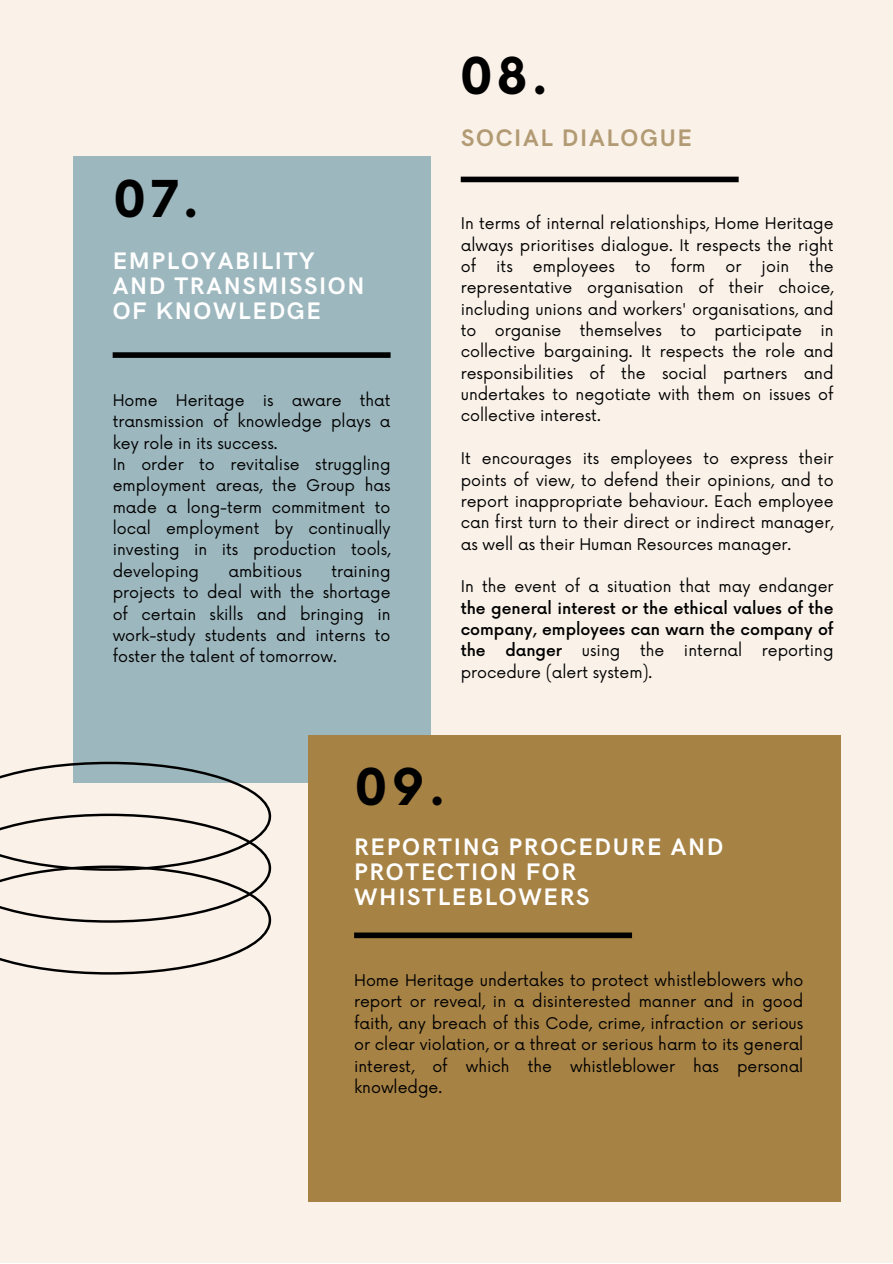
<style>
.page{position:relative;width:893px;height:1264px;background:#fff}
.page>*{position:absolute;margin:0;border:0;box-sizing:border-box;transform-origin:0 0}
.t1{font:700 49.5px "Now";color:#000}
.t2{font:700 24px/24.8px "HK Grotesk";letter-spacing:.07em;color:#fff}
.t3{font:700 24px "HK Grotesk";letter-spacing:.07em;color:#b29b74}
.t4{font:15.75px/21.3px "Now";color:#000;text-align:justify}
.t5{font:500 15.75px/21.3px "Now";color:#000;text-align:justify}
.s1{font-weight:400}
</style>
<div class="page">
<div style="left:0;top:0;width:892px;height:1262px;background:#faf2e9"></div>
<div style="left:73px;top:156px;width:357px;height:627px;background:#9db7be"></div>
<div style="left:308px;top:735px;width:532px;height:466px;background:#a68245"></div>
<div style="left:113px;top:352px;width:277px;height:6px;background:#000"></div>
<div style="left:460px;top:177px;width:278px;height:5px;background:#000"></div>
<svg style="left:0;top:761px;width:271px;height:213px"></svg>
<div style="left:354px;top:932px;width:278px;height:6px;background:#000"></div>
<p class="t1" style="left:459px;top:49px;width:90px">08.</p>
<p class="t1" style="left:113px;top:173px;width:88px">07.</p>
<p class="t2" style="left:113px;top:250px;width:253px">EMPLOYABILITY<br>AND TRANSMISSION<br>OF KNOWLEDGE</p>
<p class="t4" style="left:113px;top:390px;width:279px">Home Heritage is aware that transmission of knowledge plays a key role in its success.</p>
<p class="t4" style="left:113px;top:454px;width:279px">In order to revitalise struggling employment areas, the Group has made a long-term commitment to local employment by continually investing in its production tools, developing</p>
<p class="t4" style="left:228px;top:561px;width:75px">ambitious</p>
<p class="t4" style="left:113px;top:561px;width:279px;text-indent:219px">training projects to deal with the shortage of certain skills and bringing in work-study students and interns to foster the talent of tomorrow.</p>
<p class="t3" style="left:461px;top:124px;width:232px">SOCIAL DIALOGUE</p>
<p class="t4" style="left:460px;top:213px;width:374px">In terms of internal relationships, Home Heritage always prioritises dialogue. It respects the right of</p>
<p class="t4" style="left:460px;top:256px;width:374px;text-indent:348px">the representative organisation of their choice, including unions and workers' organisations, and to organise themselves to participate in collective bargaining. It respects the role and responsibilities of the social partners and undertakes to negotiate with them on issues of collective interest.</p>
<p class="t4" style="left:460px;top:448px;width:374px">It encourages its employees to express their points of view, to defend their opinions, and to report inappropriate behaviour. Each employee can first turn to their direct or indirect manager, as well as their Human Resources manager.</p>
<p class="t5" style="left:460px;top:577px;width:374px"><span class="s1">In the event of a situation that may endanger </span>the general interest or the ethical values of the company, employees can warn the company of the danger <span class="s1">using the internal reporting procedure (alert system).</span></p>
<p class="t4" style="left:496px;top:256px;width:18px">its</p>
<p class="t4" style="left:533px;top:256px;width:83px">employees</p>
<p class="t4" style="left:635px;top:256px;width:17px">to</p>
<p class="t4" style="left:670px;top:256px;width:36px">form</p>
<p class="t4" style="left:725px;top:256px;width:17px">or</p>
<p class="t4" style="left:761px;top:256px;width:29px">join</p>
<p class="t1" style="left:354px;top:760px;width:93px">09.</p>
<p class="t2" style="left:354px;top:835px;width:371px">REPORTING PROCEDURE AND<br>PROTECTION FOR<br>WHISTLEBLOWERS</p>
<p class="t4" style="left:354px;top:970px;width:451px">Home Heritage undertakes to protect whistleblowers who report or reveal, in a disinterested manner and in good faith, any breach of this Code, crime, infraction or serious or clear violation, or a threat or serious harm to its general interest, of which the whistleblower has personal knowledge.</p>
</div>
